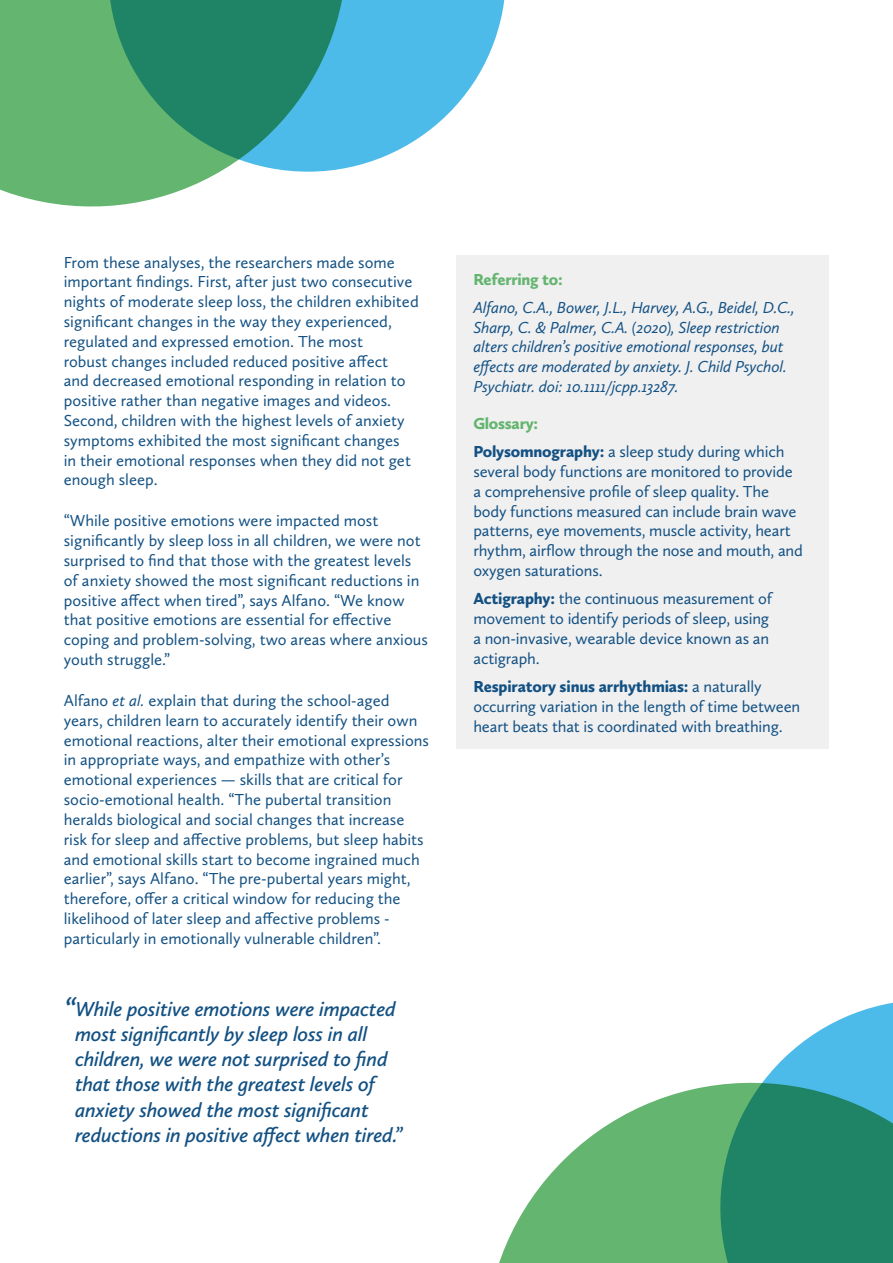
<style>
.page{position:relative;width:893px;height:1263px;background:#fff}
.page>*{position:absolute;margin:0;border:0;box-sizing:border-box;transform-origin:0 0}
.t1{font:italic 600 21px/25.2px "Calluna Sans";letter-spacing:-.01em;color:#135183}
.t2{font:16.5px/19.8px "Calluna Sans";color:#135183}
.t3{font:italic 16.5px/19.8px "Calluna Sans";letter-spacing:-.01em;color:#135183}
.t4{font:900 16.5px "Calluna Sans";letter-spacing:-.015em;color:#64b56f}
.s1{font-style:italic}
.s2{font-size:30px}
.s3{font-weight:900;color:#64b56f}
.s4{font-weight:900}
</style>
<div class="page">
<div style="left:456px;top:255px;width:373px;height:494px;background:#f0f0f1"></div>
<div style="left:0;top:0;width:184px;height:207px;background:#64b56f"></div>
<svg style="left:91px;top:0;width:414px;height:189px"></svg>
<svg style="left:499px;top:1088px;width:200px;height:175px;fill:#64b56f"></svg>
<svg style="left:699px;top:1002px;width:194px;height:261px;fill:#1e8465"></svg>
<p class="t2" style="left:64px;top:252px;width:356px">From these analyses, the researchers made some important findings. First, after just two consecutive nights of moderate sleep loss, the children exhibited significant changes in the way they experienced, regulated and expressed emotion. The most<br>robust changes included reduced positive affect<br>and decreased emotional responding in relation to positive rather than negative images and videos.<br>Second, children with the highest levels of anxiety symptoms exhibited the most significant changes<br>in their emotional responses when they did not get enough sleep.</p>
<p class="t2" style="left:64px;top:511px;width:366px">“While positive emotions were impacted most significantly by sleep loss in all children, we were not surprised to find that those with the greatest levels of anxiety showed the most significant reductions in positive affect when tired”, says Alfano. “We know that positive emotions are essential for effective coping and problem-solving, two areas where anxious youth struggle.”</p>
<p class="t2" style="left:64px;top:690px;width:367px">Alfano <span class="s1">et al.</span> explain that during the school-aged years, children learn to accurately identify their own emotional reactions, alter their emotional expressions in appropriate ways, and empathize with other’s emotional experiences — skills that are critical for socio-emotional health. “The pubertal transition heralds biological and social changes that increase risk for sleep and affective problems, but sleep habits and emotional skills start to become ingrained much earlier”, says Alfano. “The pre-pubertal years might, therefore, offer a critical window for reducing the likelihood of later sleep and affective problems - particularly in emotionally vulnerable children”.</p>
<p class="t1" style="left:75px;top:996px;width:329px;text-indent:-11px"><span class="s2">“</span>While positive emotions were impacted most significantly by sleep loss in all children, we were not surprised to find that those with the greatest levels of anxiety showed the most significant reductions in positive affect when tired.”</p>
<p class="t4" style="left:473px;top:269px;width:91px">Referring to:</p>
<p class="t3" style="left:473px;top:297px;width:323px">Alfano, C.A., Bower, J.L., Harvey, A.G., Beidel, D.C., Sharp, C. &amp; Palmer, C.A. (2020), Sleep restriction alters children’s positive emotional responses, but effects are moderated by anxiety. J. Child Psychol.<br>Psychiatr. doi: 10.1111/jcpp.13287.</p>
<p class="t2" style="left:473px;top:409px;width:313px;line-height:28.3px"><span class="s3">Glossary:<br></span><span class="s4">Polysomnography:</span> a sleep study during which</p>
<p class="t2" style="left:473px;top:461px;width:331px">several body functions are monitored to provide a comprehensive profile of sleep quality. The body functions measured can include brain wave patterns, eye movements, muscle activity, heart rhythm, airflow through the nose and mouth, and oxygen saturations.</p>
<p class="t2" style="left:473px;top:589px;width:300px"><span class="s4">Actigraphy:</span> the continuous measurement of movement to identify periods of sleep, using a non-invasive, wearable device known as an actigraph.</p>
<p class="t2" style="left:473px;top:676px;width:328px"><span class="s4">Respiratory sinus arrhythmias:</span> a naturally occurring variation in the length of time between heart beats that is coordinated with breathing.</p>
</div>
